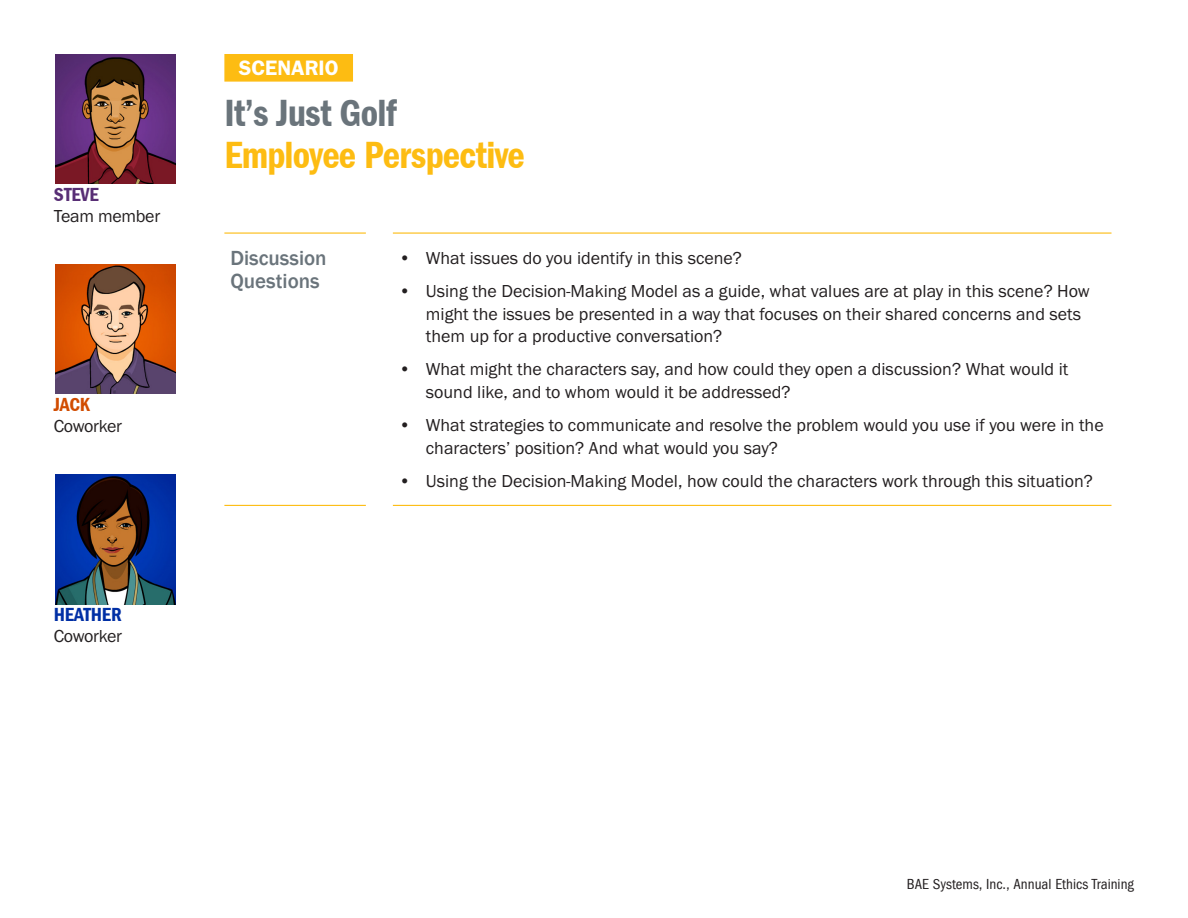
<style>
.page{position:relative;width:1188px;height:918px;background:#fff}
.page>*{position:absolute;margin:0;border:0;box-sizing:border-box;transform-origin:0 0}
.t1{font:600 39px "Franklin Got Cd ITCTT";letter-spacing:-.02em;color:#fdbc12}
.t2{font:600 39px "Franklin Got Cd ITCTT";letter-spacing:-.02em;color:#6a747b}
.t3{font:500 21px/22.5px "Franklin Gothic";color:#6a747b}
.t4{font:600 21px "Franklin Gothic LT";color:#fff}
.t5{font:600 19.5px "Franklin Got Cd ITCTT";letter-spacing:-.01em;color:#002fa5}
.t6{font:600 19.5px "Franklin Got Cd ITCTT";letter-spacing:-.01em;color:#582e75}
.t7{font:600 19.5px "Franklin Got Cd ITCTT";color:#d14c01}
.t8{font:18px/22.5px "Franklin Got ITC";color:#231f20}
.t9{font:15px "Franklin Got Cd ITCTT";color:#231f20}
</style>
<div class="page">
<img style="left:55px;top:54px;width:121px;height:130px">
<img style="left:55px;top:264px;width:121px;height:130px">
<img style="left:55px;top:474px;width:121px;height:130px">
<div style="left:224px;top:54px;width:129px;height:28px;background:#fdbc12;border:2px solid #fdbc12"></div>
<hr style="left:224px;top:232px;width:142px;height:2px;background:#fdbc12">
<hr style="left:224px;top:505px;width:142px;height:1px;background:#fdbc12">
<hr style="left:393px;top:232px;width:719px;height:2px;background:#fdbc12">
<hr style="left:393px;top:505px;width:719px;height:1px;background:#fdbc12">
<p class="t6" style="left:54px;top:184px;width:46px">STEVE</p>
<p class="t8" style="left:54px;top:205px;width:108px">Team member</p>
<p class="t7" style="left:54px;top:394px;width:38px">JACK</p>
<p class="t8" style="left:54px;top:415px;width:70px">Coworker</p>
<p class="t5" style="left:54px;top:604px;width:69px">HEATHER</p>
<p class="t8" style="left:54px;top:625px;width:70px">Coworker</p>
<p class="t4" style="left:239px;top:55px;width:101px">SCENARIO</p>
<h1 class="t2" style="left:224px;top:90px;width:174px">It’s Just Golf</h1>
<h1 class="t1" style="left:224px;top:132px;width:302px">Employee Perspective</h1>
<p class="t3" style="left:230px;top:247px;width:98px">Discussion<br>Questions</p>
<p class="t8" style="left:399px;top:247px;width:345px">• What issues do you identify in this scene?</p>
<p class="t8" style="left:426px;top:280px;width:666px;text-indent:-27px">• Using the Decision-Making Model as a guide, what values are at play in this scene? How might the issues be presented in a way that focuses on their shared concerns and sets them up for a productive conversation?</p>
<p class="t8" style="left:426px;top:359px;width:644px;text-indent:-27px">• What might the characters say, and how could they open a discussion? What would it sound like, and to whom would it be addressed?</p>
<p class="t8" style="left:426px;top:414px;width:679px;text-indent:-27px">• What strategies to communicate and resolve the problem would you use if you were in the characters’ position? And what would you say?</p>
<p class="t8" style="left:399px;top:470px;width:696px">• Using the Decision-Making Model, how could the characters work through this situation?</p>
<p class="t9" style="left:907px;top:876px;width:229px">BAE Systems, Inc., Annual Ethics Training</p>
</div>
